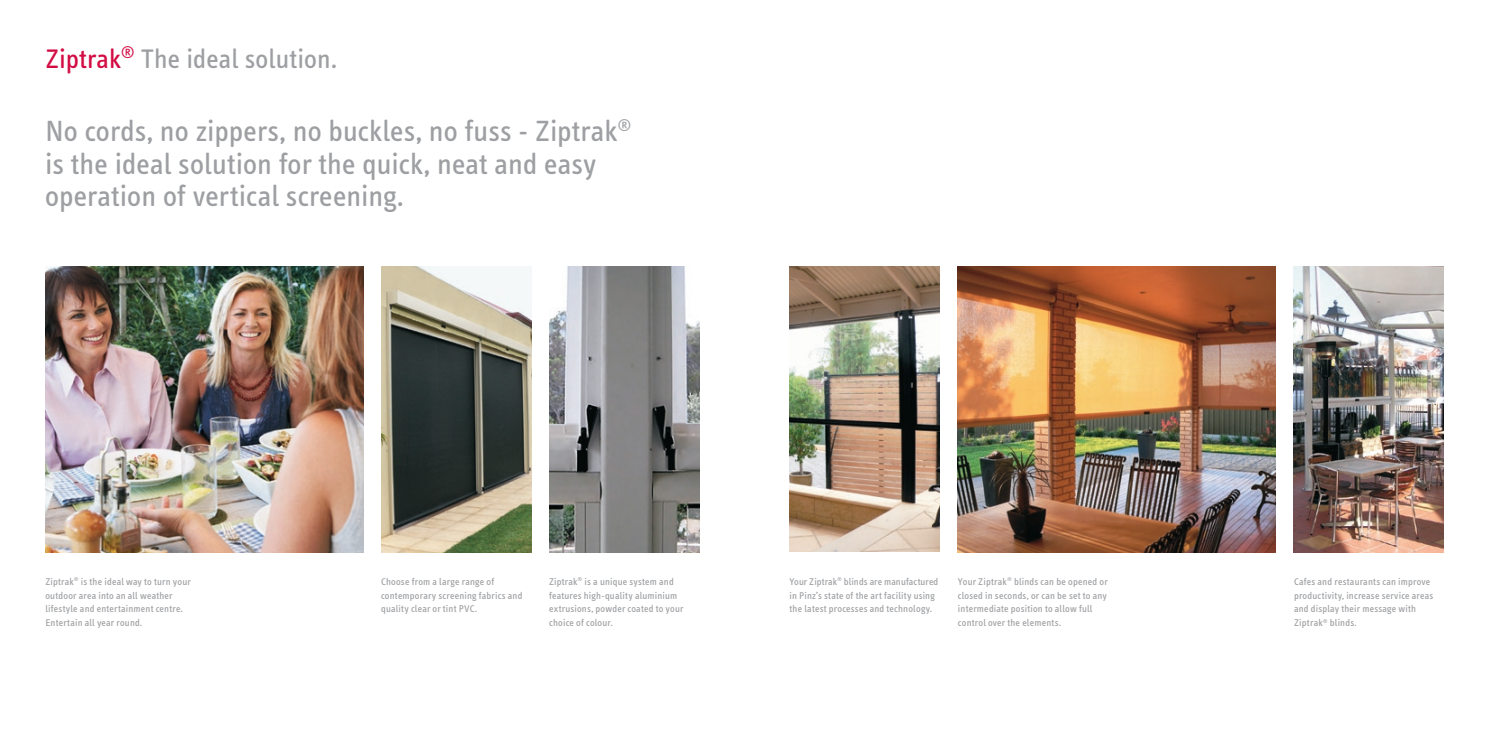
<style>
.page{position:relative;width:1489px;height:745px;background:#fff}
.page>*{position:absolute;margin:0;border:0;box-sizing:border-box;transform-origin:0 0}
.t1{font:30px/32.5px "Info Text";letter-spacing:.005em;color:#9d9fa2}
.t2{font:27.5px "Info Text";letter-spacing:.005em;color:#9d9fa2}
.t3{font:10px/13.8px "Info Text";letter-spacing:.02em;color:#9d9fa2}
.s1{color:#d20d44}
</style>
<div class="page">
<img style="left:381px;top:266px;width:150px;height:286px">
<img style="left:549px;top:266px;width:150px;height:286px">
<img style="left:1293px;top:266px;width:150px;height:286px">
<img style="left:45px;top:266px;width:318px;height:286px">
<img style="left:789px;top:266px;width:150px;height:285px">
<img style="left:957px;top:266px;width:318px;height:286px">
<h2 class="t2" style="left:45px;top:43px;width:293px"><span class="s1">Ziptrak</span><sup>®</sup> The ideal solution.</h2>
<h1 class="t1" style="left:45px;top:115px;width:588px">No cords, no zippers, no buckles, no fuss - Ziptrak<sup>® </sup>is the ideal solution for the quick, neat and easy operation of vertical screening.</h1>
<p class="t3" style="left:45px;top:574px;width:147px">Ziptrak<sup>®</sup> is the ideal way to turn your outdoor area into an all weather lifestyle and entertainment centre.<br>Entertain all year round.</p>
<p class="t3" style="left:381px;top:574px;width:143px">Choose from a large range of contemporary screening fabrics and quality clear or tint PVC.</p>
<p class="t3" style="left:549px;top:574px;width:136px">Ziptrak<sup>®</sup> is a unique system and features high-quality aluminium extrusions, powder coated to your choice of colour.</p>
<p class="t3" style="left:789px;top:574px;width:150px">Your Ziptrak<sup>®</sup> blinds are manufactured in Pinz’s state of the art facility using the latest processes and technology.</p>
<p class="t3" style="left:957px;top:574px;width:151px">Your Ziptrak<sup>®</sup> blinds can be opened or closed in seconds, or can be set to any intermediate position to allow full control over the elements.</p>
<p class="t3" style="left:1293px;top:574px;width:141px">Cafes and restaurants can improve productivity, increase service areas and display their message with<br>Ziptrak<sup>®</sup> blinds.</p>
</div>
